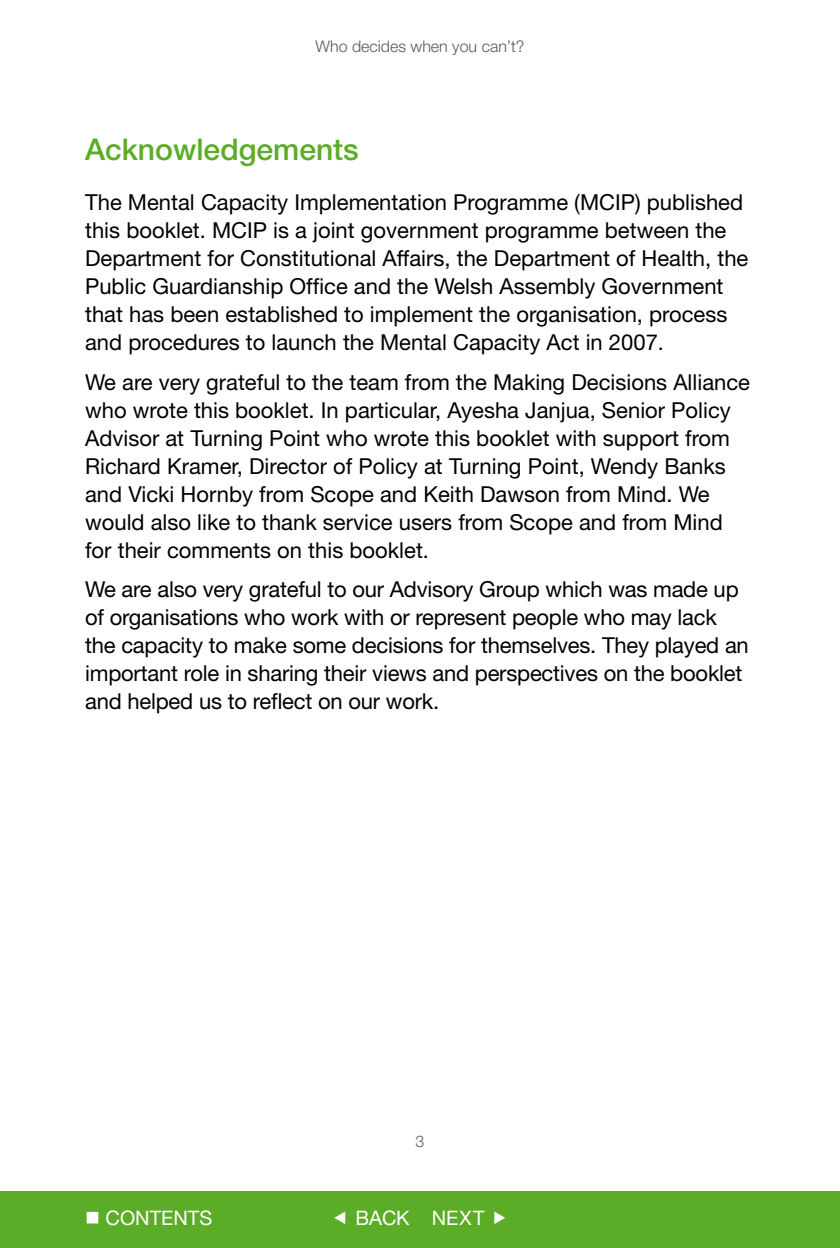
<style>
.page{position:relative;width:840px;height:1248px;background:#fff}
.page>*{position:absolute;margin:0;border:0;box-sizing:border-box;transform-origin:0 0}
.t1{font:500 30px "Helvetica Neue";color:#5bac26}
.t2{font:22px/28px "Helvetica Neue";color:#000}
.t3{font:20px "Helvetica Neue";color:#fff}
.t4{font:300 16px "Helvetica Neue";color:#58585a}
</style>
<div class="page">
<div style="left:0;top:1191px;width:839px;height:56px;background:#5bac26"></div>
<p class="t4" style="left:315px;top:37px;width:210px">Who decides when you can’t?</p>
<h1 class="t1" style="left:85px;top:131px;width:275px">Acknowledgements</h1>
<p class="t2" style="left:85px;top:188px;width:664px">The Mental Capacity Implementation Programme (MCIP) published this booklet. MCIP is a joint government programme between the Department for Constitutional Affairs, the Department of Health, the Public Guardianship Office and the Welsh Assembly Government that has been established to implement the organisation, process and procedures to launch the Mental Capacity Act in 2007.</p>
<p class="t2" style="left:85px;top:367px;width:666px">We are very grateful to the team from the Making Decisions Alliance who wrote this booklet. In particular, Ayesha Janjua, Senior Policy Advisor at Turning Point who wrote this booklet with support from Richard Kramer, Director of Policy at Turning Point, Wendy Banks and Vicki Hornby from Scope and Keith Dawson from Mind. We would also like to thank service users from Scope and from Mind for their comments on this booklet.</p>
<p class="t2" style="left:85px;top:575px;width:664px">We are also very grateful to our Advisory Group which was made up of organisations who work with or represent people who may lack the capacity to make some decisions for themselves. They played an important role in sharing their views and perspectives on the booklet and helped us to reflect on our work.</p>
<p class="t3" style="left:85px;top:1206px;width:129px">■ CONTENTS</p>
<p class="t3" style="left:355px;top:1206px;width:131px">BACK NEXT</p>
</div>
